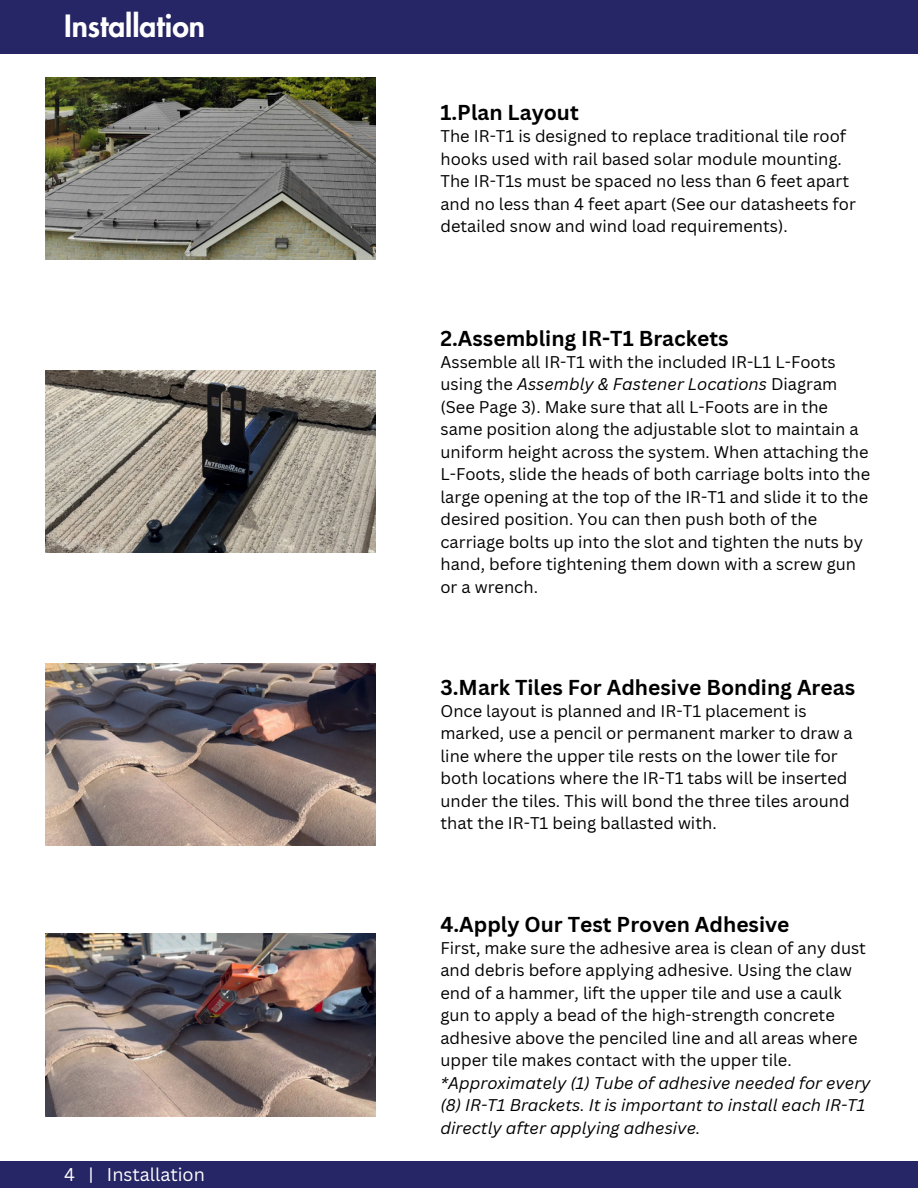
<style>
.page{position:relative;width:918px;height:1188px;background:#fff}
.page>*{position:absolute;margin:0;border:0;box-sizing:border-box;transform-origin:0 0}
.t1{font:800 30px "Futura LT Pro";color:#fff}
.t2{font:700 21px "Canva Sans";color:#000}
.t3{font:18px "Canva Sans";color:#fff}
.t4{font:16.5px/22.5px "Canva Sans";color:#000}
.t5{font:italic 16.5px/22.5px "Canva Sans";color:#000}
.s1{font-style:italic}
</style>
<div class="page">
<div style="left:0;top:0;width:918px;height:54px;background:#262565"></div>
<div style="left:0;top:1161px;width:918px;height:27px;background:#262565"></div>
<img style="left:46px;top:77px;width:329px;height:183px">
<img style="left:46px;top:370px;width:329px;height:183px">
<img style="left:46px;top:663px;width:329px;height:183px">
<img style="left:46px;top:934px;width:329px;height:182px">
<p class="t1" style="left:64px;top:12px;width:142px">Installation</p>
<h1 class="t3" style="left:64px;top:1162px;width:142px">4 | Installation</h1>
<p class="t2" style="left:440px;top:98px;width:140px">1.Plan Layout</p>
<p class="t4" style="left:440px;top:124px;width:417px">The IR-T1 is designed to replace traditional tile roof hooks used with rail based solar module mounting.<br>The IR-T1s must be spaced no less than 6 feet apart and no less than 4 feet apart (See our datasheets for detailed snow and wind load requirements).</p>
<p class="t2" style="left:440px;top:323px;width:290px">2.Assembling IR-T1 Brackets</p>
<p class="t4" style="left:440px;top:350px;width:431px">Assemble all IR-T1 with the included IR-L1 L-Foots using the <span class="s1">Assembly &amp; Fastener Locations</span> Diagram (See Page 3). Make sure that all L-Foots are in the same position along the adjustable slot to maintain a uniform height across the system. When attaching the L-Foots, slide the heads of both carriage bolts into the large opening at the top of the IR-T1 and slide it to the desired position. You can then push both of the carriage bolts up into the slot and tighten the nuts by hand, before tightening them down with a screw gun or a wrench.</p>
<h2 class="t2" style="left:440px;top:673px;width:416px">3.Mark Tiles For Adhesive Bonding Areas</h2>
<p class="t4" style="left:440px;top:699px;width:414px">Once layout is planned and IR-T1 placement is marked, use a pencil or permanent marker to draw a line where the upper tile rests on the lower tile for both locations where the IR-T1 tabs will be inserted under the tiles. This will bond the three tiles around that the IR-T1 being ballasted with.</p>
<h2 class="t2" style="left:440px;top:909px;width:351px">4.Apply Our Test Proven Adhesive</h2>
<p class="t4" style="left:440px;top:936px;width:427px">First, make sure the adhesive area is clean of any dust and debris before applying adhesive. Using the claw end of a hammer, lift the upper tile and use a caulk gun to apply a bead of the high-strength concrete adhesive above the penciled line and all areas where upper tile makes contact with the upper tile.</p>
<p class="t5" style="left:440px;top:1071px;width:432px">*Approximately (1) Tube of adhesive needed for every (8) IR-T1 Brackets. It is important to install each IR-T1 directly after applying adhesive.</p>
</div>
